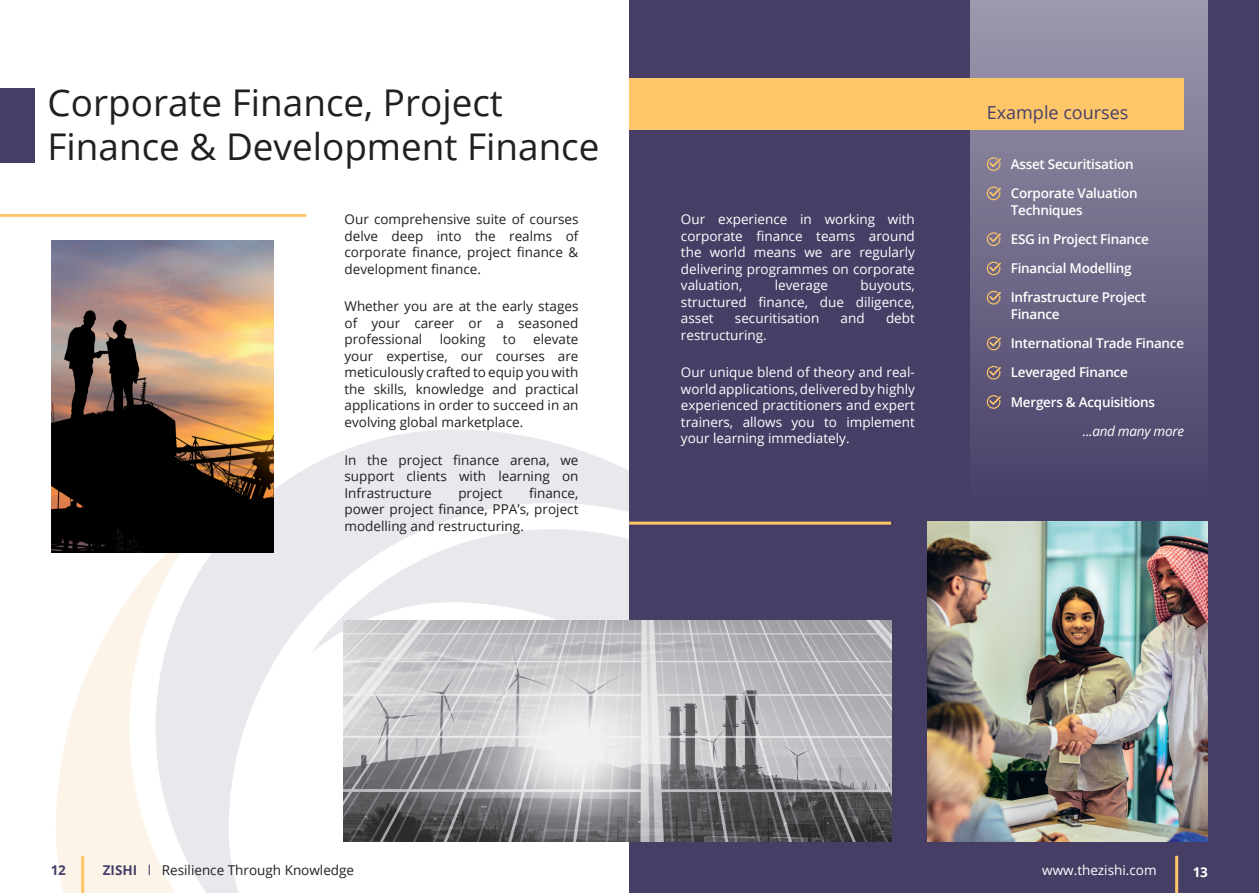
<style>
.page{position:relative;width:1259px;height:893px;background:#fff}
.page>*{position:absolute;margin:0;border:0;box-sizing:border-box;transform-origin:0 0}
.t1{font:36.9px/44.2px "Open Sans";color:#231f20}
.t2{font:18px "Open Sans";color:#463e69}
.t3{font:13.5px/16.5px "Open Sans";color:#231f20;text-align:justify}
.t4{font:13.5px/16.5px "Open Sans";color:#fff;text-align:justify}
.t5{font:600 13.5px/29.2px "Open Sans";letter-spacing:-.02em;color:#fff}
.t6{font:italic 13.5px "Open Sans";letter-spacing:-.02em;color:#fff}
.t7{font:700 13.5px "Open Sans";color:#463e69}
.t8{font:700 13.5px "Open Sans";color:#fff}
.s1{font-weight:700;color:#463e69}
.s2{color:#463e69}
</style>
<div class="page">
<svg style="left:273px;top:429px;width:356px;height:192px;fill:#e9e8ed"></svg>
<svg style="left:56px;top:512px;width:539px;height:381px"></svg>
<div style="left:629px;top:0;width:630px;height:893px;background:#473e66"></div>
<div style="left:0;top:88px;width:34px;height:74px;background:#463e69"></div>
<div style="left:970px;top:0;width:238px;height:507px;background:linear-gradient(to bottom,#9d99ae,#473e66)"></div>
<div style="left:629px;top:78px;width:555px;height:51px;background:#fdc769"></div>
<svg style="left:986px;top:157px;width:15px;height:14px"></svg>
<svg style="left:986px;top:187px;width:15px;height:13px"></svg>
<svg style="left:986px;top:232px;width:15px;height:14px"></svg>
<svg style="left:986px;top:262px;width:15px;height:13px"></svg>
<svg style="left:986px;top:291px;width:15px;height:14px"></svg>
<svg style="left:986px;top:337px;width:15px;height:13px"></svg>
<svg style="left:986px;top:366px;width:15px;height:14px"></svg>
<svg style="left:986px;top:395px;width:15px;height:14px"></svg>
<hr style="left:0;top:214px;width:306px;height:3px;background:#fdc769">
<hr style="left:629px;top:522px;width:262px;height:3px;background:#fdc769">
<img style="left:343px;top:621px;width:548px;height:221px">
<img style="left:927px;top:522px;width:281px;height:320px">
<img style="left:51px;top:241px;width:222px;height:312px">
<hr style="left:81px;top:856px;width:3px;height:37px;background:#fdc769">
<hr style="left:1175px;top:856px;width:3px;height:37px;background:#fdc769">
<h1 class="t1" style="left:48px;top:80px;width:553px">Corporate Finance, Project<br>Finance &amp; Development Finance</h1>
<p class="t3" style="left:344px;top:211px;width:235px">Our comprehensive suite of courses delve deep into the realms of corporate finance, project finance &amp; development finance.</p>
<p class="t3" style="left:344px;top:298px;width:235px">Whether you are at the early stages of your career or a seasoned professional</p>
<p class="t3" style="left:344px;top:331px;width:235px;text-indent:189px">elevate your expertise, our courses are meticulously crafted to equip you with the skills, knowledge and practical applications in order to succeed in an evolving global marketplace.</p>
<p class="t3" style="left:344px;top:451px;width:235px">In the project finance arena, we support clients with learning on Infrastructure</p>
<p class="t3" style="left:440px;top:331px;width:47px">looking</p>
<p class="t3" style="left:503px;top:331px;width:14px">to</p>
<p class="t3" style="left:344px;top:484px;width:235px;text-indent:184px">finance, power project finance, PPA’s, project modelling and restructuring.</p>
<p class="t3" style="left:458px;top:484px;width:46px">project</p>
<p class="t4" style="left:681px;top:211px;width:235px">Our experience in working with corporate finance teams around the world means we are regularly delivering programmes on corporate valuation,</p>
<p class="t4" style="left:681px;top:277px;width:235px;text-indent:180px">buyouts, structured finance, due diligence, asset</p>
<p class="t4" style="left:775px;top:277px;width:55px">leverage</p>
<p class="t4" style="left:735px;top:310px;width:86px">securitisation</p>
<p class="t4" style="left:840px;top:310px;width:26px">and</p>
<p class="t4" style="left:886px;top:310px;width:30px">debt</p>
<p class="t4" style="left:681px;top:326px;width:87px">restructuring.</p>
<p class="t4" style="left:681px;top:364px;width:235px">Our unique blend of theory and real&shy;world applications, delivered by highly experienced practitioners and expert trainers, allows you to implement your learning immediately.</p>
<h2 class="t2" style="left:986px;top:101px;width:143px">Example courses</h2>
<p class="t5" style="left:1010px;top:149px;width:128px">Asset Securitisation<br>Corporate Valuation</p>
<p class="t5" style="left:1010px;top:195px;width:140px">Techniques<br>ESG in Project Finance<br>Financial Modelling<br>Infrastructure Project</p>
<p class="t5" style="left:1010px;top:299px;width:175px">Finance<br>International Trade Finance<br>Leveraged Finance<br>Mergers &amp; Acquisitions</p>
<p class="t6" style="left:1083px;top:422px;width:103px">...and many more</p>
<p class="t7" style="left:51px;top:861px;width:17px">12</p>
<p class="t3" style="left:103px;top:862px;width:253px"><span class="s1">ZISHI</span> <span class="s2">l</span> Resilience Through Knowledge</p>
<p class="t4" style="left:1042px;top:862px;width:116px">www.thezishi.com</p>
<p class="t8" style="left:1192px;top:863px;width:17px">13</p>
</div>
